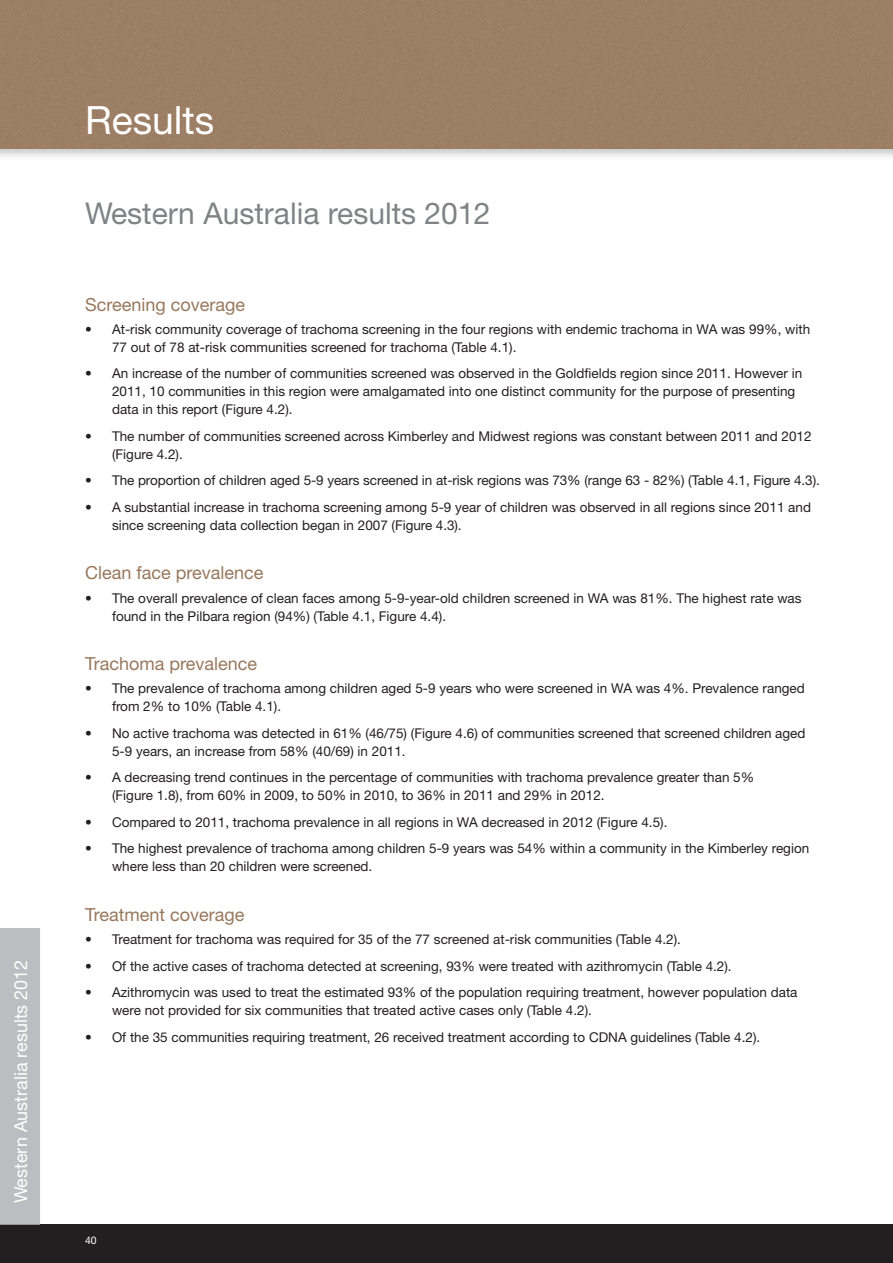
<style>
.page{position:relative;width:893px;height:1263px;background:#fff}
.page>*{position:absolute;margin:0;border:0;box-sizing:border-box;transform-origin:0 0}
.section_name_-_pageT{font:39px "Helvetica Neue";color:#fff}
.heading_1_-_appear_i{font:30px "Helvetica Neue";color:#808285}
.heading_3{font:18px "Helvetica Neue";color:#98785d}
.tab_text_leftPage{font:18px "Helvetica Neue";color:#fff}
.t1{font:13.5px/18px "Helvetica Neue";color:#231f20}
.Footer_left{font:10.5px "Helvetica Neue";color:#fff}
</style>
<div class="page">
<div style="left:0;top:1225px;width:893px;height:38px;background:#231f20"></div>
<div style="left:0;top:0;width:893px;height:161px;background:#231f20;opacity:.25"></div>
<div style="left:0;top:0;width:889px;height:149px;background:#9c7e64"></div>
<hr style="left:889px;top:0;width:4px;height:161px;background:#231f20;opacity:.25">
<div style="left:0;top:928px;width:40px;height:297px;background:#bcbdc0"></div>
<p class="tab_text_leftPage" style="left:10px;top:1203px;width:245px;rotate:-90deg">Western Australia results 2012</p>
<p class="section_name_-_pageT" style="left:85px;top:97px;width:131px">Results</p>
<p class="heading_1_-_appear_i" style="left:85px;top:195px;width:407px">Western Australia results 2012</p>
<p class="heading_3" style="left:85px;top:293px;width:162px">Screening coverage</p>
<p class="t1" style="left:112px;top:320px;width:700px;text-indent:-27px">• At‑risk community coverage of trachoma screening in the four regions with endemic trachoma in WA was 99%, with<br>77 out of 78 at‑risk communities screened for trachoma (Table 4.1).</p>
<p class="t1" style="left:112px;top:364px;width:692px;text-indent:-27px">• An increase of the number of communities screened was observed in the Goldfields region since 2011. However in<br>2011, 10 communities in this region were amalgamated into one distinct community for the purpose of presenting data in this report (Figure 4.2).</p>
<p class="t1" style="left:112px;top:427px;width:701px;text-indent:-27px">• The number of communities screened across Kimberley and Midwest regions was constant between 2011 and 2012 (Figure 4.2).</p>
<p class="t1" style="left:85px;top:471px;width:736px">• The proportion of children aged 5‑9 years screened in at‑risk regions was 73% (range 63 ‑ 82%) (Table 4.1, Figure 4.3).</p>
<p class="t1" style="left:112px;top:498px;width:700px;text-indent:-27px">• A substantial increase in trachoma screening among 5‑9 year of children was observed in all regions since 2011 and since screening data collection began in 2007 (Figure 4.3).</p>
<p class="heading_3" style="left:85px;top:562px;width:180px">Clean face prevalence</p>
<p class="t1" style="left:112px;top:589px;width:691px;text-indent:-27px">• The overall prevalence of clean faces among 5‑9‑year‑old children screened in WA was 81%. The highest rate was found in the Pilbara region (94%) (Table 4.1, Figure 4.4).</p>
<p class="heading_3" style="left:85px;top:653px;width:174px">Trachoma prevalence</p>
<p class="t1" style="left:112px;top:679px;width:694px;text-indent:-27px">• The prevalence of trachoma among children aged 5‑9 years who were screened in WA was 4%. Prevalence ranged from 2% to 10% (Table 4.1).</p>
<p class="t1" style="left:112px;top:724px;width:695px;text-indent:-27px">• No active trachoma was detected in 61% (46/75) (Figure 4.6) of communities screened that screened children aged<br>5‑9 years, an increase from 58% (40/69) in 2011.</p>
<p class="t1" style="left:112px;top:768px;width:644px;text-indent:-27px">• A decreasing trend continues in the percentage of communities with trachoma prevalence greater than 5% (Figure 1.8), from 60% in 2009, to 50% in 2010, to 36% in 2011 and 29% in 2012.</p>
<p class="t1" style="left:85px;top:813px;width:584px">• Compared to 2011, trachoma prevalence in all regions in WA decreased in 2012 (Figure 4.5).</p>
<p class="t1" style="left:112px;top:839px;width:699px;text-indent:-27px">• The highest prevalence of trachoma among children 5‑9 years was 54% within a community in the Kimberley region where less than 20 children were screened.</p>
<p class="heading_3" style="left:85px;top:904px;width:161px">Treatment coverage</p>
<p class="t1" style="left:85px;top:930px;width:597px">• Treatment for trachoma was required for 35 of the 77 screened at‑risk communities (Table 4.2).</p>
<p class="t1" style="left:85px;top:957px;width:648px">• Of the active cases of trachoma detected at screening, 93% were treated with azithromycin (Table 4.2).</p>
<p class="t1" style="left:112px;top:983px;width:687px;text-indent:-27px">• Azithromycin was used to treat the estimated 93% of the population requiring treatment, however population data were not provided for six communities that treated active cases only (Table 4.2).</p>
<p class="t1" style="left:85px;top:1028px;width:677px">• Of the 35 communities requiring treatment, 26 received treatment according to CDNA guidelines (Table 4.2).</p>
<p class="Footer_left" style="left:85px;top:1234px;width:13px">40</p>
</div>
